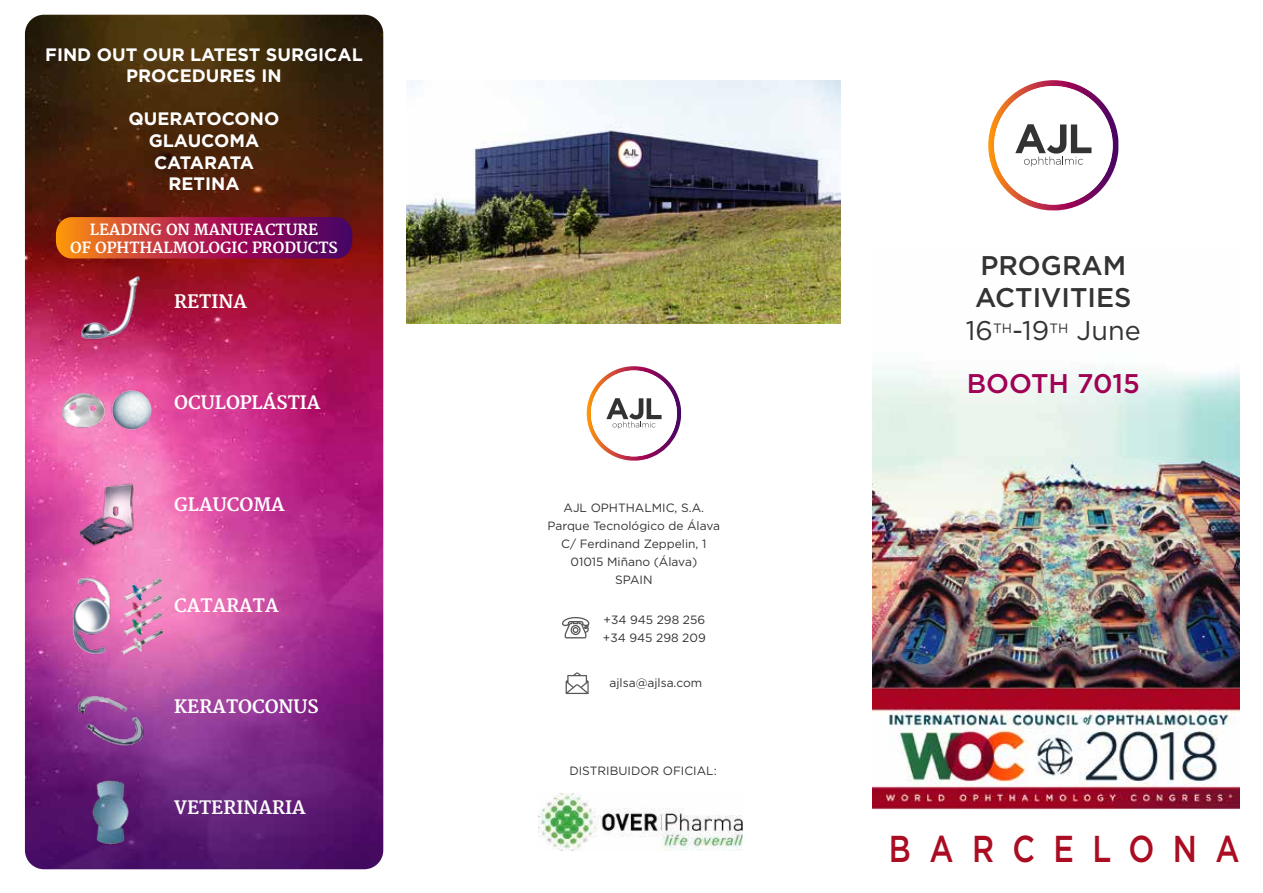
<style>
.page{position:relative;width:1263px;height:893px;background:#fff}
.page>*{position:absolute;margin:0;border:0;box-sizing:border-box;transform-origin:0 0}
.t1{font:500 37.35px "Gotham";letter-spacing:.6em;color:#aa0c22;scale:.82 1}
.t2{font:500 27px/32.4px "Gotham";color:#333}
.t3{font:27px "Gotham";color:#333}
.t4{font:500 27px "Gotham";color:#a00154}
.t5{font:700 18px/21.6px "Gotham";color:#fff;text-align:center}
.t6{font:700 18px "Merriweather";color:#fff}
.t7{font:700 15px/18px "Merriweather";color:#fff;text-align:center}
.t8{font:12px/18px "Gotham";color:#333;text-align:center}
</style>
<div class="page">
<img style="left:25px;top:15px;width:358px;height:854px">
<img style="left:406px;top:81px;width:435px;height:243px">
<img style="left:873px;top:367px;width:367px;height:443px">
<svg style="left:988px;top:80px;width:130px;height:130px"></svg>
<svg style="left:587px;top:366px;width:94px;height:95px"></svg>
<svg style="left:562px;top:617px;width:27px;height:21px"></svg>
<svg style="left:566px;top:672px;width:23px;height:22px"></svg>
<img style="left:77px;top:775px;width:67px;height:95px">
<img style="left:72px;top:681px;width:77px;height:77px">
<img style="left:72px;top:269px;width:77px;height:77px">
<img style="left:57px;top:568px;width:68px;height:97px">
<img style="left:120px;top:575px;width:44px;height:83px">
<img style="left:79px;top:474px;width:63px;height:78px">
<img style="left:103px;top:369px;width:58px;height:83px">
<img style="left:60px;top:388px;width:46px;height:44px">
<svg style="left:56px;top:217px;width:296px;height:41px;background:#a82c45"></svg>
<img style="left:538px;top:794px;width:205px;height:57px">
<h3 class="t5" style="left:45px;top:43px;width:319px">FIND OUT OUR LATEST SURGICAL<br>PROCEDURES IN</h3>
<h3 class="t5" style="left:129px;top:108px;width:152px">QUERATOCONO<br>GLAUCOMA<br>CATARATA<br>RETINA</h3>
<p class="t7" style="left:70px;top:221px;width:269px">LEADING ON MANUFACTURE<br>OF OPHTHALMOLOGIC PRODUCTS</p>
<h3 class="t6" style="left:174px;top:291px;width:74px">RETINA</h3>
<h3 class="t6" style="left:174px;top:392px;width:148px">OCULOPLÁSTIA</h3>
<h3 class="t6" style="left:174px;top:494px;width:112px">GLAUCOMA</h3>
<h3 class="t6" style="left:174px;top:595px;width:106px">CATARATA</h3>
<h3 class="t6" style="left:174px;top:696px;width:146px">KERATOCONUS</h3>
<h3 class="t6" style="left:174px;top:797px;width:133px">VETERINARIA</h3>
<p class="t8" style="left:547px;top:499px;width:174px">AJL OPHTHALMIC, S.A.<br>Parque Tecnológico de Álava<br>C/ Ferdinand Zeppelin, 1<br>01015 Miñano (Álava)<br>SPAIN</p>
<p class="t8" style="left:603px;top:610px;width:104px;text-align:left">+34 945 298 256 +34 945 298 209</p>
<p class="t8" style="left:609px;top:673px;width:94px">ajlsa@ajlsa.com</p>
<p class="t8" style="left:569px;top:761px;width:149px">DISTRIBUIDOR OFICIAL:</p>
<h2 class="t2" style="left:975px;top:249px;width:158px">PROGRAM<br>ACTIVITIES</h2>
<h2 class="t3" style="left:966px;top:313px;width:176px">16<sup>TH</sup>-19<sup>TH</sup> June</h2>
<h2 class="t4" style="left:967px;top:366px;width:175px">BOOTH 7015</h2>
<h1 class="t1" style="left:889px;top:824px;width:429px">BARCELONA</h1>
</div>
